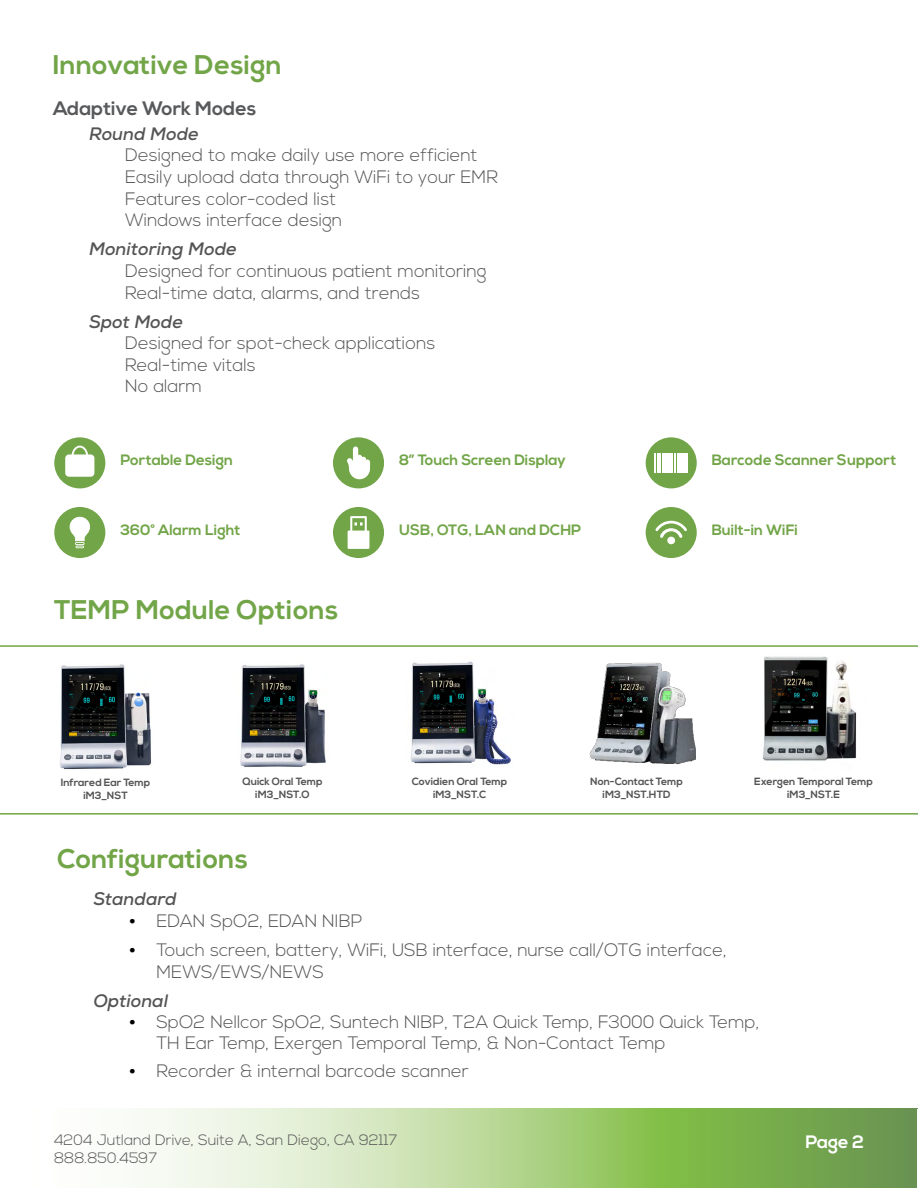
<style>
.page{position:relative;width:918px;height:1188px;background:#fff}
.page>*{position:absolute;margin:0;border:0;box-sizing:border-box;transform-origin:0 0}
.t1{font:700 27px "Nexa";letter-spacing:.01em;color:#72a548}
.t2{font:700 19.5px "Nexa";color:#58595b}
.t3{font:300 18px/21.6px "Nexa";color:#545454}
.t4{font:italic 700 18px "Nexa";color:#545454}
.t5{font:700 18px "Nexa";color:#fff}
.t6{font:700 15px "Nexa";color:#72a548}
.t7{font:300 15px/18px "Nexa";color:#545454}
.t8{font:700 10.5px/12.6px "Nexa";color:#545454;text-align:center}
.s1{font-weight:700;color:#000}
</style>
<div class="page">
<svg style="left:142px;top:1109px;width:775px;height:78px;background:#adcf8f"></svg>
<svg style="left:0;top:645px;width:918px;height:170px"></svg>
<div style="left:54px;top:437px;width:51px;height:51px;background:#72a548;border-radius:50%"></div>
<svg style="left:65px;top:446px;width:29px;height:31px"></svg>
<div style="left:54px;top:507px;width:51px;height:51px;background:#72a548;border-radius:50%"></div>
<svg style="left:70px;top:517px;width:20px;height:31px"></svg>
<div style="left:646px;top:437px;width:51px;height:51px;background:#72a548;border-radius:50%"></div>
<svg style="left:654px;top:453px;width:2px;height:19px"></svg>
<hr style="left:657px;top:453px;width:4px;height:19px;background:#fff">
<hr style="left:662px;top:453px;width:4px;height:19px;background:#fff">
<div style="left:667px;top:453px;width:6px;height:19px;background:#fff"></div>
<svg style="left:674px;top:453px;width:2px;height:19px"></svg>
<div style="left:677px;top:453px;width:6px;height:19px;background:#fff"></div>
<hr style="left:685px;top:453px;width:3px;height:19px;background:#fff">
<div style="left:333px;top:437px;width:51px;height:51px;background:#72a548;border-radius:50%"></div>
<svg style="left:347px;top:447px;width:23px;height:32px"></svg>
<div style="left:333px;top:507px;width:51px;height:51px;background:#72a548;border-radius:50%"></div>
<svg style="left:348px;top:516px;width:21px;height:33px"></svg>
<div style="left:646px;top:507px;width:51px;height:51px;background:#72a548;border-radius:50%"></div>
<div style="left:667px;top:537px;width:8px;height:7px;background:#fff;border-radius:50%"></div>
<svg style="left:655px;top:521px;width:32px;height:17px"></svg>
<img style="left:57px;top:659px;width:97px;height:111px">
<img style="left:237px;top:660px;width:91px;height:109px">
<img style="left:405px;top:658px;width:109px;height:111px">
<img style="left:578px;top:658px;width:117px;height:112px">
<img style="left:761px;top:650px;width:106px;height:120px">
<h1 class="t1" style="left:53px;top:49px;width:230px">Innovative Design</h1>
<p class="t2" style="left:53px;top:97px;width:205px">Adaptive Work Modes</p>
<p class="t4" style="left:89px;top:122px;width:111px">Round Mode</p>
<p class="t3" style="left:125px;top:145px;width:374px">Designed to make daily use more efficient Easily upload data through WiFi to your EMR Features color-coded list<br>Windows interface design</p>
<p class="t4" style="left:89px;top:238px;width:149px">Monitoring Mode</p>
<p class="t3" style="left:125px;top:261px;width:363px">Designed for continuous patient monitoring<br>Real-time data, alarms, and trends</p>
<p class="t4" style="left:89px;top:310px;width:95px">Spot Mode</p>
<p class="t3" style="left:125px;top:333px;width:312px">Designed for spot-check applications<br>Real-time vitals<br>No alarm</p>
<p class="t6" style="left:120px;top:451px;width:114px">Portable Design</p>
<p class="t6" style="left:399px;top:451px;width:168px">8” Touch Screen Display</p>
<p class="t6" style="left:120px;top:521px;width:122px">360˚ Alarm Light</p>
<p class="t6" style="left:399px;top:521px;width:184px">USB, OTG, LAN and DCHP</p>
<h1 class="t1" style="left:54px;top:595px;width:286px">TEMP Module Options</h1>
<p class="t6" style="left:712px;top:451px;width:186px">Barcode Scanner Support</p>
<p class="t6" style="left:712px;top:521px;width:88px">Built-in WiFi</p>
<p class="t8" style="left:61px;top:777px;width:91px">Infrared Ear Temp iM3_NST</p>
<p class="t8" style="left:243px;top:775px;width:82px">Quick Oral Temp iM3_NST.O</p>
<p class="t8" style="left:412px;top:775px;width:97px">Covidien Oral Temp iM3_NST.C</p>
<p class="t8" style="left:590px;top:775px;width:94px">Non-Contact Temp iM3_NST.HTD</p>
<p class="t8" style="left:754px;top:775px;width:120px">Exergen Temporal Temp iM3_NST.E</p>
<h1 class="t1" style="left:57px;top:843px;width:192px">Configurations</h1>
<p class="t4" style="left:93px;top:888px;width:85px">Standard</p>
<p class="t3" style="left:129px;top:911px;width:235px"><span class="s1">•</span> EDAN SpO2, EDAN NIBP</p>
<p class="t3" style="left:156px;top:940px;width:572px;text-indent:-27px"><span class="s1">•</span> Touch screen, battery, WiFi, USB interface, nurse call/OTG interface,<br>MEWS/EWS/NEWS</p>
<p class="t4" style="left:93px;top:989px;width:76px">Optional</p>
<p class="t3" style="left:156px;top:1012px;width:604px;line-height:21px;text-indent:-27px"><span class="s1">•</span> SpO2 Nellcor SpO2, Suntech NIBP, T2A Quick Temp, F3000 Quick Temp,<br>TH Ear Temp, Exergen Temporal Temp, &amp; Non-Contact Temp</p>
<p class="t3" style="left:129px;top:1061px;width:341px"><span class="s1">•</span> Recorder &amp; internal barcode scanner</p>
<p class="t7" style="left:54px;top:1132px;width:345px">4204 Jutland Drive, Suite A, San Diego, CA 92117<br>888.850.4597</p>
<p class="t5" style="left:805px;top:1131px;width:60px">Page 2</p>
</div>
